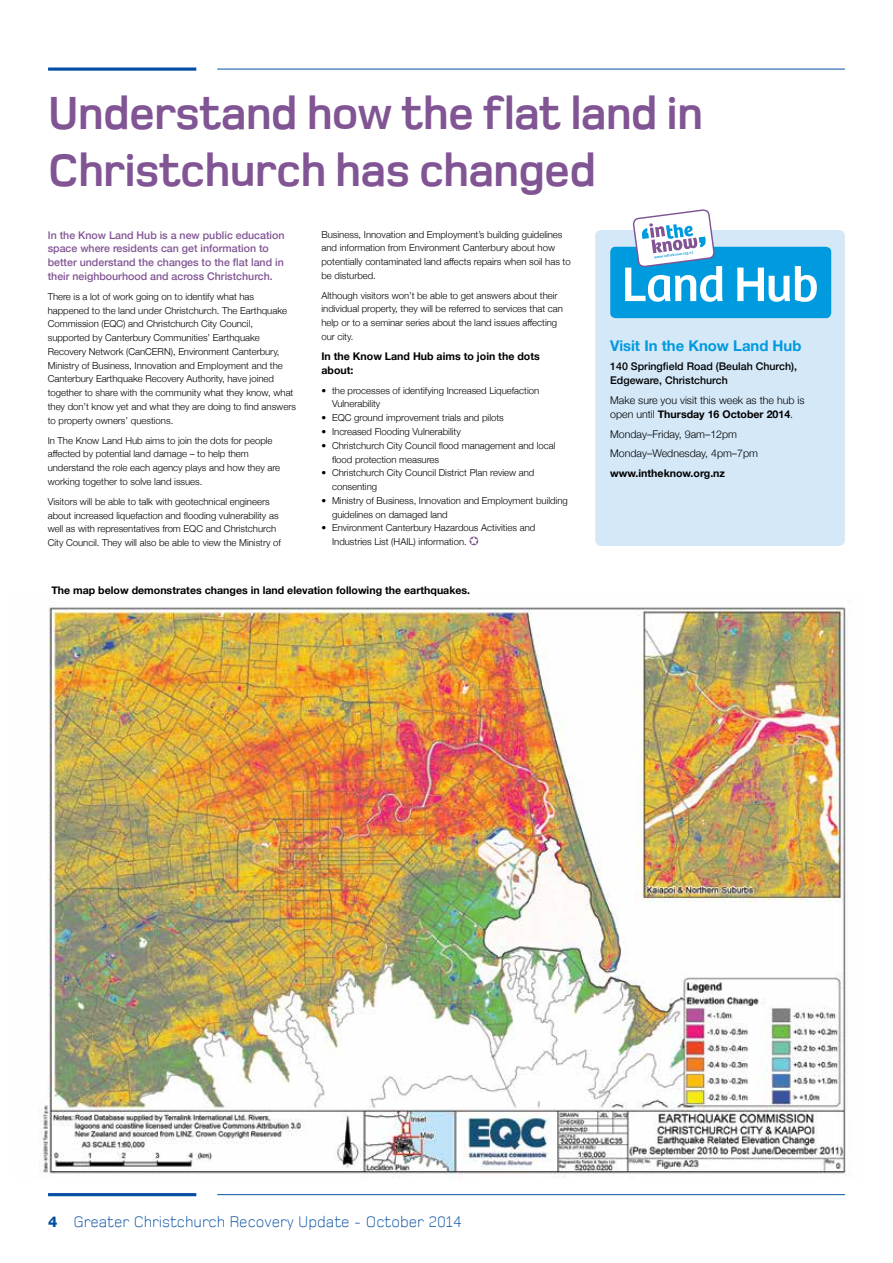
<style>
.page{position:relative;width:893px;height:1263px;background:#fff}
.page>*{position:absolute;margin:0;border:0;box-sizing:border-box;transform-origin:0 0}
.t1{font:700 47.7px/57.3px "Foundry Monoline";letter-spacing:-.02em;color:#815494}
.t2{font:300 15.9px "Foundry Monoline";color:#034ea2}
.t3{font:700 14.85px "Helvetica Neue";color:#009ade}
.t4{font:500 10.65px/13.8px "Helvetica Neue";color:#815494}
.t5{font:700 10.65px/13.8px "Helvetica Neue";color:#000}
.t6{font:300 10.65px/13.8px "Helvetica Neue";color:#000}
.t7{font:500 10.65px/13.8px "Helvetica Neue";color:#000}
.t8{font:300 9.6px/13.8px "Helvetica Neue";color:#000}
.s1{font-weight:700}
.s2{font-family:"Helvetica Neue LT Std";font-weight:800;font-size:14.85px}
</style>
<div class="page">
<div style="left:595px;top:230px;width:250px;height:316px;background:#d4e8f8;border-radius:6px"></div>
<svg style="left:469px;top:537px;width:9px;height:8px"></svg>
<img style="left:39px;top:605px;width:811px;height:574px">
<div style="left:610px;top:247px;width:221px;height:71px;background:#009ade;border-radius:5px"></div>
<svg style="left:625px;top:209px;width:192px;height:93px"></svg>
<hr style="left:48px;top:1193px;width:148px;height:3px;background:#034ea2">
<hr style="left:217px;top:1194px;width:628px;height:1px;background:#034ea2">
<svg style="left:48px;top:67px;width:148px;height:4px"></svg>
<hr style="left:217px;top:69px;width:628px;height:1px;background:#034ea2">
<h1 class="t1" style="left:48px;top:85px;width:657px">Understand how the flat land in<br>Christchurch has changed</h1>
<p class="t4" style="left:48px;top:227px;width:238px">In the Know Land Hub is a new public education space where residents can get information to better understand the changes to the flat land in their neighbourhood and across Christchurch.</p>
<p class="t8" style="left:48px;top:289px;width:250px">There is a lot of work going on to identify what has happened to the land under Christchurch. The Earthquake Commission (EQC) and Christchurch City Council, supported by Canterbury Communities’ Earthquake Recovery Network (CanCERN), Environment Canterbury, Ministry of Business, Innovation and Employment and the Canterbury Earthquake Recovery Authority, have joined together to share with the community what they know, what they don’t know yet and what they are doing to find answers to property owners’ questions.</p>
<p class="t8" style="left:48px;top:433px;width:234px">In The Know Land Hub aims to join the dots for people affected by potential land damage – to help them understand the role each agency plays and how they are working together to solve land issues.</p>
<p class="t8" style="left:48px;top:494px;width:235px">Visitors will be able to talk with geotechnical engineers about increased liquefaction and flooding vulnerability as well as with representatives from EQC and Christchurch City Council. They will also be able to view the Ministry of</p>
<p class="t8" style="left:321px;top:227px;width:251px">Business, Innovation and Employment’s building guidelines and information from Environment Canterbury about how potentially contaminated land affects repairs when soil has to be disturbed.</p>
<p class="t8" style="left:321px;top:288px;width:243px">Although visitors won’t be able to get answers about their individual property, they will be referred to services that can help or to a seminar series about the land issues affecting our city.</p>
<p class="t5" style="left:321px;top:349px;width:220px">In the Know Land Hub aims to join the dots about:</p>
<p class="t8" style="left:332px;top:383px;width:209px;text-indent:-11px">• the processes of identifying Increased Liquefaction<br>Vulnerability</p>
<p class="t8" style="left:321px;top:410px;width:184px">• EQC ground improvement trials and pilots</p>
<p class="t8" style="left:321px;top:424px;width:141px">• Increased Flooding Vulnerability</p>
<p class="t8" style="left:332px;top:438px;width:225px;text-indent:-11px">• Christchurch City Council flood management and local flood protection measures</p>
<p class="t8" style="left:332px;top:465px;width:204px;text-indent:-11px">• Christchurch City Council District Plan review and consenting</p>
<p class="t8" style="left:332px;top:493px;width:237px;text-indent:-11px">• Ministry of Business, Innovation and Employment building guidelines on damaged land</p>
<p class="t8" style="left:332px;top:521px;width:205px;text-indent:-11px">• Environment Canterbury Hazardous Activities and<br>Industries List (HAIL) information.</p>
<h3 class="t3" style="left:610px;top:334px;width:193px">Visit In the Know Land Hub</h3>
<p class="t7" style="left:610px;top:359px;width:188px">140 Springfield Road (Beulah Church),<br>Edgeware, Christchurch</p>
<p class="t6" style="left:610px;top:393px;width:196px">Make sure you visit this week as the hub is open until <span class="s1">Thursday 16 October 2014</span>.</p>
<p class="t6" style="left:610px;top:423px;width:149px;line-height:19.8px">Monday–Friday, 9am–12pm<br>Monday–Wednesday, 4pm–7pm</p>
<p class="t5" style="left:610px;top:467px;width:116px">www.intheknow.org.nz</p>
<p class="t5" style="left:51px;top:584px;width:420px">The map below demonstrates changes in land elevation following the earthquakes.</p>
<h2 class="t2" style="left:48px;top:1213px;width:415px"><span class="s2">4</span> Greater Christchurch Recovery Update - October 2014</h2>
</div>
